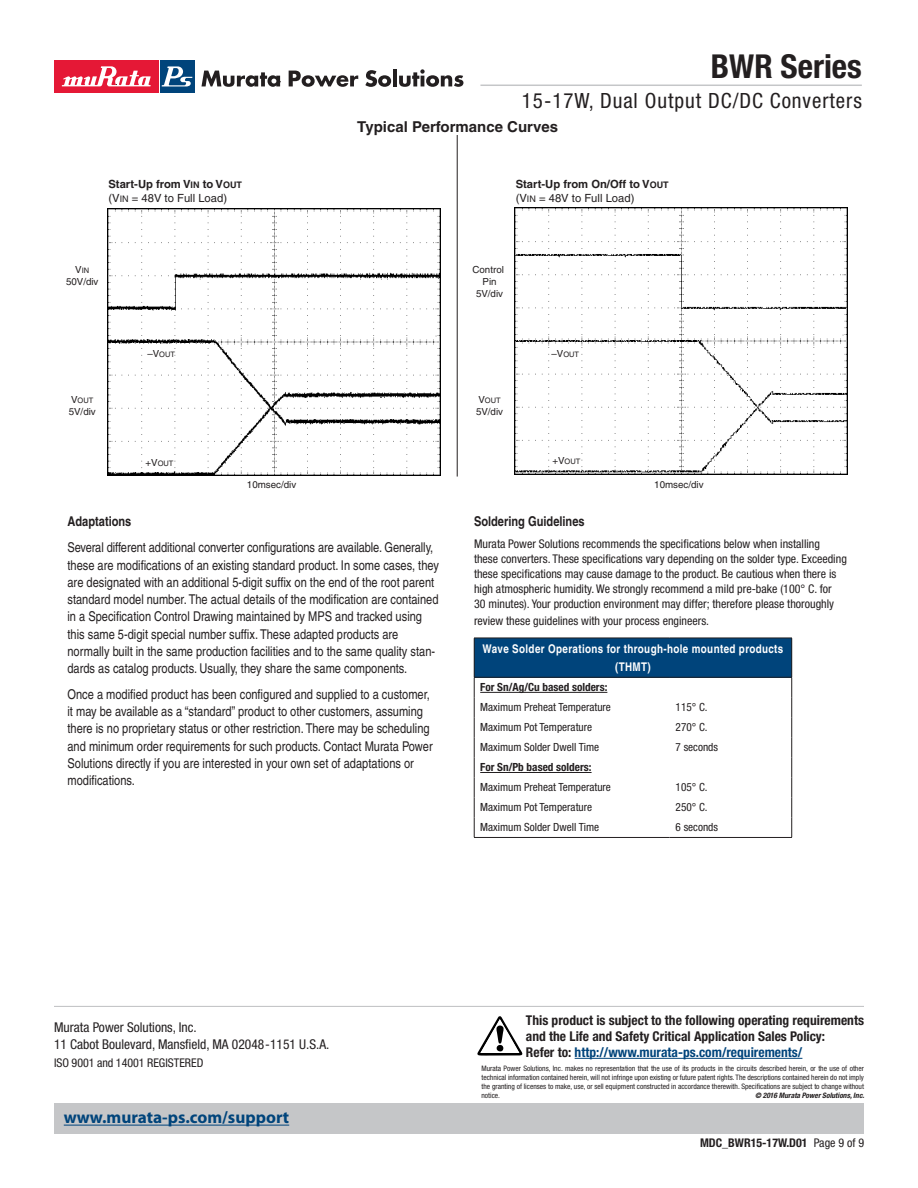
<style>
.page{position:relative;width:918px;height:1188px;background:#fff}
.page>*{position:absolute;margin:0;border:0;box-sizing:border-box;transform-origin:0 0}
.t1{font:700 condensed 33px "Helvetica Neue LT Std";color:#231f20}
.t2{font:condensed 21px "Helvetica Neue LT Std";letter-spacing:.045em;color:#231f20}
.t3{font:700 17.25px "Myriad";color:#00447b}
.t4{font:700 15px "Helvetica";color:#231f20}
.t5{font:condensed 13.5px/17.2px "Helvetica";color:#231f20}
.t6{font:700 condensed 13.5px/16.2px "Helvetica Neue LT Std";color:#231f20}
.t7{font:condensed 13.5px/17.2px "Helvetica Neue LT Std";color:#231f20}
.t8{font:700 condensed 13.5px "Helvetica";color:#231f20}
.t9{font:condensed 12px/15px "Helvetica Neue LT Std";color:#231f20}
.t10{font:700 condensed 12px/18px "Helvetica";letter-spacing:.03em;color:#fff;text-align:center}
.t11{font:700 condensed 12px "Helvetica Neue LT Std";color:#231f20}
.t12{font:condensed 11.25px "Helvetica Neue LT Std";color:#231f20}
.t13{font:700 condensed 11.25px "Helvetica Neue LT Std";color:#231f20}
.t14{font:700 11.25px/13.5px "Helvetica";color:#231f20}
.t15{font:11.25px/13.5px "Helvetica";color:#231f20}
.t16{font:9.75px/12px "Helvetica";color:#231f20;text-align:center}
.t17{font:condensed 7.5px/9px "Helvetica Neue LT Std";color:#231f20;text-align:justify}
.t18{font:7.5px "Helvetica";color:#231f20}
.t19{font:italic 700 condensed 7.5px "Helvetica Neue LT Std";color:#231f20}
.s1{font-weight:700}
.s2{font-weight:700;font-size:9px}
.s3{font-size:9px}
.s4{font-size:9.75px}
.s5{font-weight:400}
.s6{font-weight:400;font-size:9px}
.s7{color:#00447b}
</style>
<div class="page">
<img style="left:515px;top:207px;width:332px;height:267px">
<img style="left:108px;top:208px;width:333px;height:267px">
<hr style="left:457px;top:135px;width:1px;height:342px;background:#231f20">
<div style="left:474px;top:638px;width:318px;height:39px;background:#00447b"></div>
<hr style="left:474px;top:638px;width:196px;height:1px;background:#231f20">
<hr style="left:474px;top:638px;width:1px;height:39px;background:#231f20">
<hr style="left:670px;top:638px;width:122px;height:1px;background:#231f20">
<hr style="left:791px;top:638px;width:1px;height:39px;background:#231f20">
<hr style="left:474px;top:677px;width:196px;height:1px;background:#231f20">
<hr style="left:670px;top:677px;width:122px;height:1px;background:#231f20">
<svg style="left:474px;top:677px;width:1px;height:160px"></svg>
<svg style="left:791px;top:677px;width:1px;height:160px"></svg>
<hr style="left:474px;top:837px;width:196px;height:1px;background:#231f20">
<hr style="left:670px;top:837px;width:122px;height:1px;background:#231f20">
<hr style="left:480px;top:692px;width:127px;height:1px;background:#231f20">
<hr style="left:480px;top:772px;width:112px;height:1px;background:#231f20">
<div style="left:54px;top:1103px;width:810px;height:31px;background:#c5c6c8"></div>
<div style="left:54px;top:60px;width:104px;height:32px;background:#e51836"></div>
<svg style="left:62px;top:66px;width:89px;height:20px"></svg>
<div style="left:160px;top:60px;width:34px;height:32px;background:#00447b"></div>
<svg style="left:162px;top:66px;width:30px;height:21px"></svg>
<svg style="left:201px;top:71px;width:80px;height:16px"></svg>
<svg style="left:289px;top:71px;width:69px;height:16px"></svg>
<svg style="left:365px;top:70px;width:26px;height:17px"></svg>
<hr style="left:393px;top:69px;width:4px;height:17px;background:#231f20">
<svg style="left:399px;top:69px;width:64px;height:18px"></svg>
<hr style="left:480px;top:85px;width:382px;height:1px;background:#c5c6c8">
<hr style="left:64px;top:1125px;width:225px;height:1px;background:#00447b">
<hr style="left:54px;top:1006px;width:810px;height:1px;background:#c5c6c8">
<hr style="left:575px;top:1058px;width:227px;height:1px;background:#00447b">
<svg style="left:477px;top:1016px;width:46px;height:40px"></svg>
<h1 class="t1" style="left:711px;top:46px;width:152px">BWR Series</h1>
<h2 class="t2" style="left:522px;top:88px;width:341px">15-17W, Dual Output DC/DC Converters</h2>
<p class="t15" style="left:108px;top:177px;width:135px"><span class="s1">Start-Up from V</span><span class="s2">IN</span> <span class="s1">to V</span><span class="s2">OUT </span>(V<span class="s3">IN</span> = 48V to Full Load)</p>
<p class="t18" style="left:75px;top:266px;width:16px"><span class="s4">V</span>IN</p>
<p class="t16" style="left:66px;top:275px;width:34px">50V/div</p>
<p class="t18" style="left:71px;top:396px;width:24px"><span class="s4">V</span>OUT</p>
<p class="t16" style="left:69px;top:406px;width:29px">5V/div</p>
<p class="t18" style="left:147px;top:350px;width:29px"><span class="s4">–V</span>OUT</p>
<p class="t18" style="left:145px;top:459px;width:30px"><span class="s4">+V</span>OUT</p>
<p class="t16" style="left:247px;top:479px;width:51px">10msec/div</p>
<p class="t4" style="left:357px;top:118px;width:203px">Typical Performance Curves</p>
<p class="t14" style="left:516px;top:177px;width:155px">Start-Up from On/Off to V<span class="s3">OUT </span><span class="s5">(V</span><span class="s6">IN</span> <span class="s5">= 48V to Full Load)</span></p>
<p class="t16" style="left:473px;top:263px;width:33px">Control<br>Pin<br>5V/div</p>
<p class="t18" style="left:478px;top:396px;width:24px"><span class="s4">V</span>OUT</p>
<p class="t16" style="left:476px;top:406px;width:29px">5V/div</p>
<p class="t18" style="left:551px;top:350px;width:29px"><span class="s4">–V</span>OUT</p>
<p class="t18" style="left:552px;top:457px;width:30px"><span class="s4">+V</span>OUT</p>
<p class="t16" style="left:654px;top:479px;width:51px">10msec/div</p>
<p class="t8" style="left:68px;top:513px;width:65px">Adaptations</p>
<p class="t5" style="left:68px;top:539px;width:373px">Several different additional converter configurations are available. Generally, these are modifications of an existing standard product. In some cases, they are designated with an additional 5-digit suffix on the end of the root parent standard model number. The actual details of the modification are contained in a Specification Control Drawing maintained by MPS and tracked using this same 5-digit special number suffix. These adapted products are normally built in the same production facilities and to the same quality stan&shy;dards as catalog products. Usually, they share the same components.</p>
<p class="t5" style="left:68px;top:686px;width:367px">Once a modified product has been configured and supplied to a customer, it may be available as a “standard” product to other customers, assuming there is no proprietary status or other restriction. There may be scheduling and minimum order requirements for such products. Contact Murata Power Solutions directly if you are interested in your own set of adaptations or modifications.</p>
<p class="t8" style="left:474px;top:513px;width:112px">Soldering Guidelines</p>
<p class="t9" style="left:474px;top:536px;width:374px">Murata Power Solutions recommends the specifications below when installing these converters. These specifications vary depending on the solder type. Exceeding these specifications may cause damage to the product. Be cautious when there is high atmospheric humidity. We strongly recommend a mild pre-bake (100° C. for<br>30 minutes). Your production environment may differ; therefore please thoroughly</p>
<p class="t9" style="left:474px;top:613px;width:237px">review these guidelines with your process engineers.</p>
<p class="t10" style="left:483px;top:640px;width:302px">Wave Solder Operations for through-hole mounted products (THMT)</p>
<p class="t13" style="left:480px;top:680px;width:129px">For Sn/Ag/Cu based solders:</p>
<p class="t12" style="left:480px;top:701px;width:132px">Maximum Preheat Temperature</p>
<p class="t12" style="left:676px;top:701px;width:33px">115° C.</p>
<p class="t12" style="left:480px;top:721px;width:113px">Maximum Pot Temperature</p>
<p class="t12" style="left:676px;top:721px;width:33px">270° C.</p>
<p class="t12" style="left:480px;top:741px;width:120px">Maximum Solder Dwell Time</p>
<p class="t12" style="left:676px;top:741px;width:44px">7 seconds</p>
<p class="t13" style="left:480px;top:761px;width:113px">For Sn/Pb based solders:</p>
<p class="t12" style="left:480px;top:781px;width:132px">Maximum Preheat Temperature</p>
<p class="t12" style="left:676px;top:781px;width:33px">105° C.</p>
<p class="t12" style="left:480px;top:801px;width:113px">Maximum Pot Temperature</p>
<p class="t12" style="left:676px;top:801px;width:33px">250° C.</p>
<p class="t12" style="left:480px;top:821px;width:120px">Maximum Solder Dwell Time</p>
<p class="t12" style="left:676px;top:821px;width:44px">6 seconds</p>
<p class="t7" style="left:54px;top:1019px;width:277px">Murata Power Solutions, Inc.<br>11 Cabot Boulevard, Mansfield, MA 02048-1151 U.S.A.</p>
<p class="t9" style="left:54px;top:1055px;width:151px">ISO 9001 and 14001 REGISTERED</p>
<p class="t3" style="left:64px;top:1109px;width:227px">www.murata-ps.com/support</p>
<p class="t6" style="left:526px;top:1012px;width:340px">This product is subject to the following operating requirements and the Life and Safety Critical Application Sales Policy:<br>Refer to: <span class="s7">http://www.murata-ps.com/requirements/</span></p>
<p class="t17" style="left:481px;top:1064px;width:384px">Murata Power Solutions, Inc. makes no representation that the use of its products in the circuits described herein, or the use of other technical information contained herein, will not infringe upon existing or future patent rights. The descriptions contained herein do not imply the granting of licenses to make, use, or sell equipment constructed in accordance therewith. Specifications are subject to change without notice.</p>
<p class="t19" style="left:755px;top:1091px;width:111px">© 2016 Murata Power Solutions, Inc.</p>
<p class="t11" style="left:700px;top:1136px;width:166px">MDC_BWR15-17W.D01 <span class="s5">Page 9 of 9</span></p>
</div>
